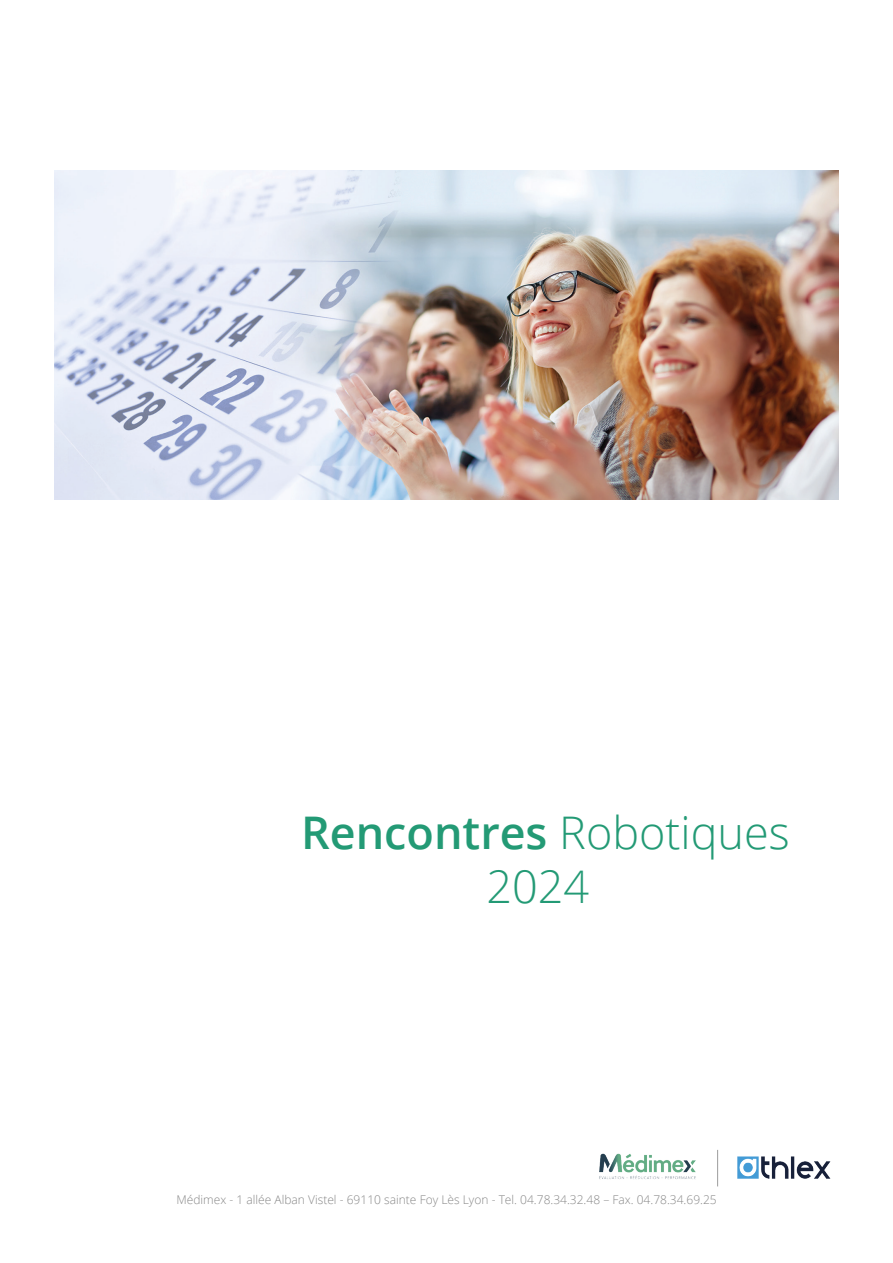
<style>
.page{position:relative;width:893px;height:1263px;background:#fff}
.page>*{position:absolute;margin:0;border:0;box-sizing:border-box;transform-origin:0 0}
.t1{font:600 45px "Open Sans";color:#239a75}
.t2{font:300 45px "Open Sans";color:#239a75}
.t3{font:300 12px "Open Sans";color:#878787}
.s1{font-weight:300}
</style>
<div class="page">
<hr style="left:717px;top:1150px;width:1px;height:36px;background:#9d9d9d">
<img style="left:737px;top:1156px;width:94px;height:23px">
<img style="left:599px;top:1153px;width:97px;height:26px">
<img style="left:54px;top:171px;width:785px;height:329px">
<p class="t1" style="left:301px;top:801px;width:490px">Rencontres <span class="s1">Robotiques</span></p>
<p class="t2" style="left:486px;top:856px;width:104px">2024</p>
<p class="t3" style="left:176px;top:1191px;width:542px">Médimex - 1 allée Alban Vistel - 69110 sainte Foy Lès Lyon - Tel. 04.78.34.32.48 – Fax. 04.78.34.69.25</p>
</div>
